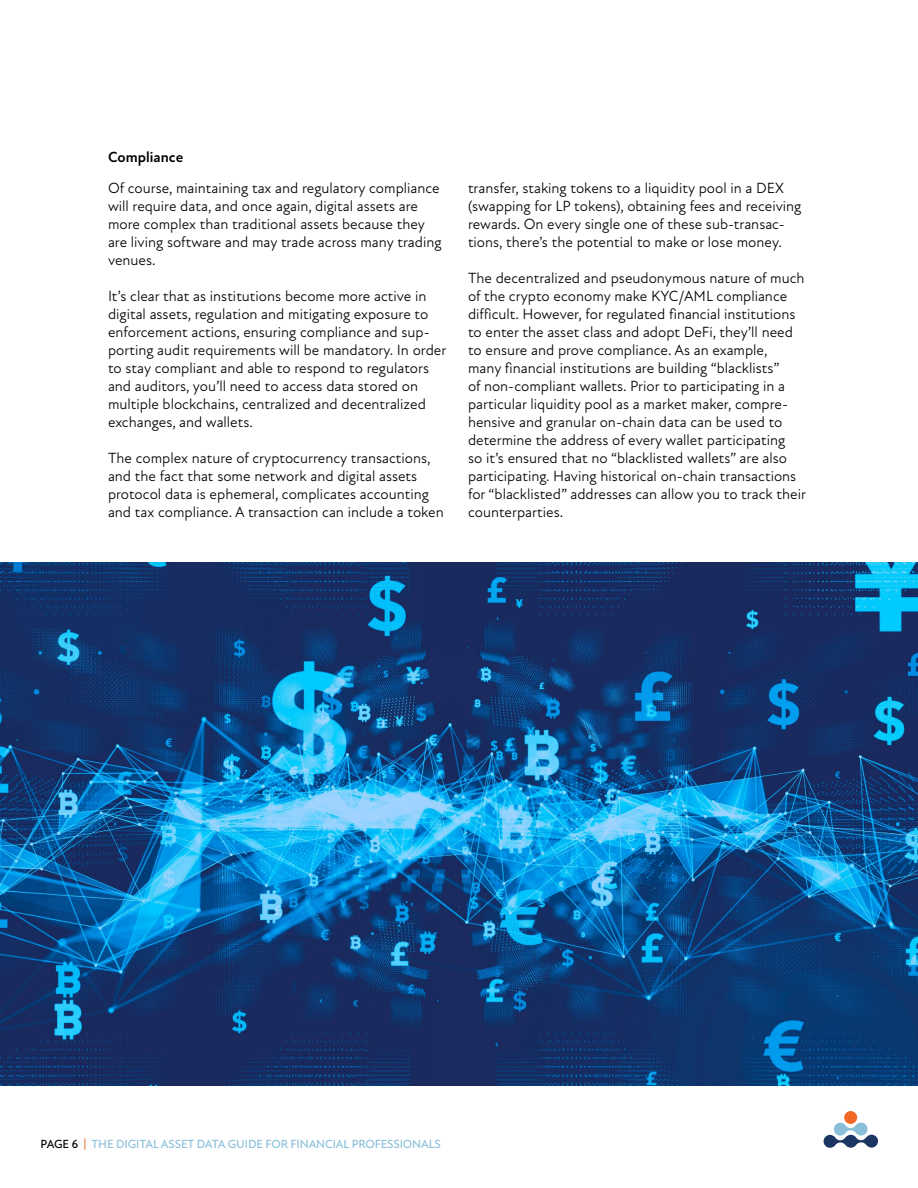
<style>
.page{position:relative;width:918px;height:1188px;background:#fff}
.page>*{position:absolute;margin:0;border:0;box-sizing:border-box;transform-origin:0 0}
.t1{font:15px/18px "New Atten";color:#000}
.t2{font:700 15px "New Atten";color:#000}
.t3{font:500 12px "New Atten";letter-spacing:-.01em;color:#8bc0da}
.s1{color:#000}
.s2{color:#f26723}
</style>
<div class="page">
<svg style="left:824px;top:1123px;width:54px;height:25px"></svg>
<div style="left:844px;top:1111px;width:13px;height:13px;background:#f26723;border-radius:50%"></div>
<img style="left:0;top:563px;width:918px;height:523px">
<p class="t2" style="left:108px;top:148px;width:77px">Compliance</p>
<p class="t1" style="left:108px;top:179px;width:335px">Of course, maintaining tax and regulatory compliance will require data, and once again, digital assets are more complex than traditional assets because they are living software and may trade across many trading venues.</p>
<p class="t1" style="left:108px;top:287px;width:340px">It’s clear that as institutions become more active in digital assets, regulation and mitigating exposure to enforcement actions, ensuring compliance and sup&shy;porting audit requirements will be mandatory. In order to stay compliant and able to respond to regulators and auditors, you’ll need to access data stored on multiple blockchains, centralized and decentralized exchanges, and wallets.</p>
<p class="t1" style="left:108px;top:449px;width:337px">The complex nature of cryptocurrency transactions, and the fact that some network and digital assets protocol data is ephemeral, complicates accounting and tax compliance. A transaction can include a token</p>
<p class="t1" style="left:468px;top:179px;width:335px">transfer, staking tokens to a liquidity pool in a DEX (swapping for LP tokens), obtaining fees and receiving rewards. On every single one of these sub-transac&shy;tions, there’s the potential to make or lose money.</p>
<p class="t1" style="left:468px;top:269px;width:340px">The decentralized and pseudonymous nature of much of the crypto economy make KYC/AML compliance difficult. However, for regulated financial institutions to enter the asset class and adopt DeFi, they’ll need to ensure and prove compliance. As an example,<br>many financial institutions are building “blacklists”<br>of non-compliant wallets. Prior to participating in a particular liquidity pool as a market maker, compre&shy;hensive and granular on-chain data can be used to determine the address of every wallet participating<br>so it’s ensured that no “blacklisted wallets” are also participating. Having historical on-chain transactions for “blacklisted” addresses can allow you to track their counterparties.</p>
<p class="t3" style="left:40px;top:1137px;width:402px"><span class="s1">PAGE 6</span> <span class="s2">|</span> THE DIGITAL ASSET DATA GUIDE FOR FINANCIAL PROFESSIONALS</p>
</div>
